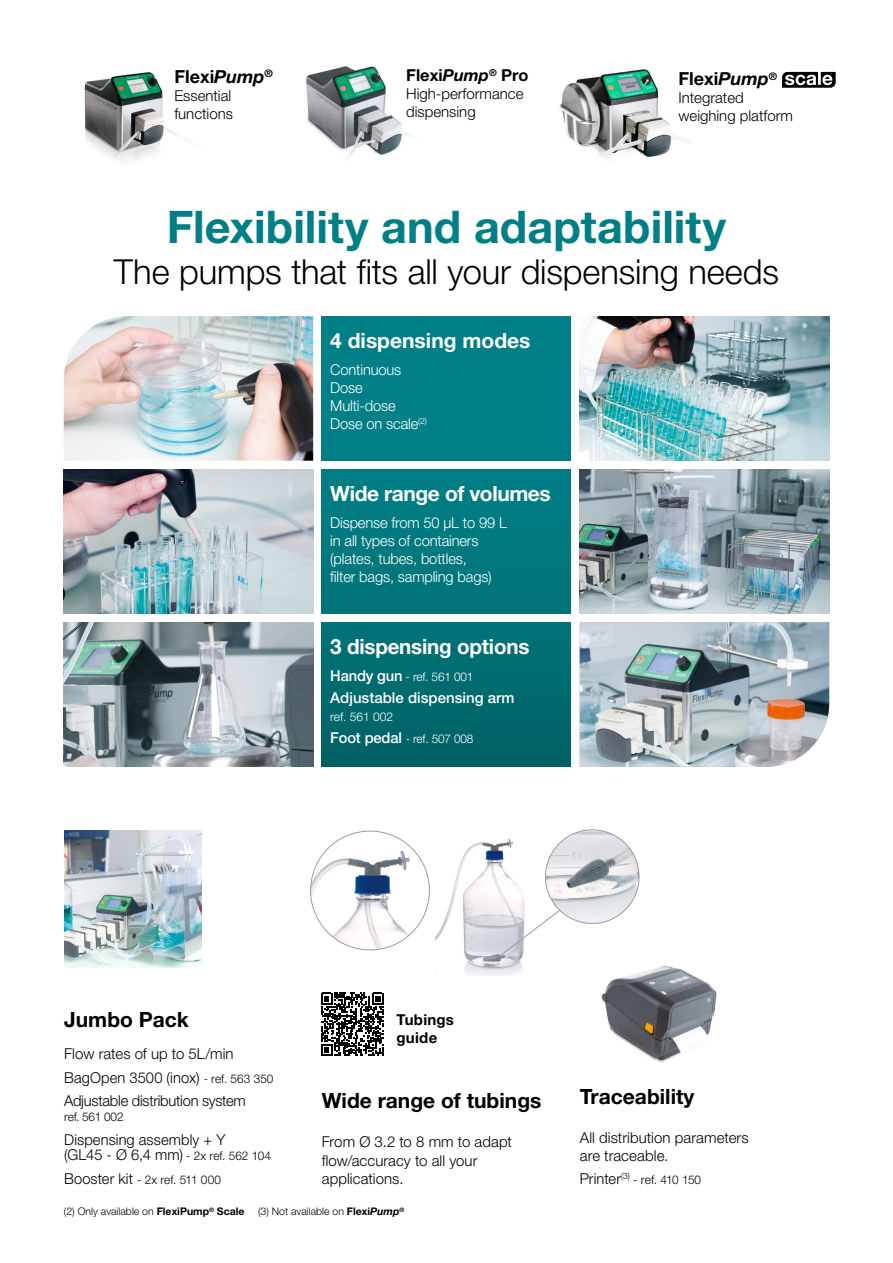
<style>
.page{position:relative;width:893px;height:1263px;background:#fff}
.page>*{position:absolute;margin:0;border:0;box-sizing:border-box;transform-origin:0 0}
.t1{font:700 45px "Helvetica Neue LT Std";color:#007f87}
.t2{font:300 34.5px "Helvetica Neue LT Std";letter-spacing:-.005em;color:#000}
.t3{font:700 21px "Helvetica Neue LT Std";letter-spacing:-.01em;color:#fff}
.t4{font:700 21px "Helvetica Neue LT Std";color:#000}
.t5{font:700 18px "Helvetica Neue LT Std";color:#000}
.t6{font:700 16.5px "Helvetica Neue LT Std";color:#000}
.t7{font:300 15px/18px "Helvetica Neue LT Std";color:#000}
.t8{font:300 15px/18px "Helvetica Neue LT Std";letter-spacing:-.01em;color:#fff}
.t9{font:500 15px "Helvetica Neue LT Std";color:#fff}
.t10{font:700 15px/18px "Helvetica Neue LT Std";letter-spacing:.015em;color:#000}
.t11{font:300 12px/22.2px "Helvetica Neue LT Std";letter-spacing:-.01em;color:#fff}
.t12{font:300 12px "Helvetica Neue LT Std";letter-spacing:-.01em;color:#000}
.t13{font:300 12px "Helvetica Neue LT Std";letter-spacing:.01em;color:#000}
.t14{font:300 10.5px "Helvetica Neue LT Std";color:#000}
.s1{font-style:italic}
.s2{font-weight:500;font-size:15px}
.s3{font-size:12px}
.s4{font-size:15px}
.s5{font-weight:700}
.s6{font-weight:700;font-style:italic}
</style>
<div class="page">
<img style="left:64px;top:622px;width:249px;height:145px">
<img style="left:580px;top:622px;width:249px;height:145px">
<div style="left:322px;top:622px;width:249px;height:145px;background:#006b6f"></div>
<img style="left:601px;top:966px;width:116px;height:96px">
<img style="left:580px;top:469px;width:249px;height:145px">
<img style="left:64px;top:469px;width:249px;height:145px">
<img style="left:64px;top:831px;width:137px;height:137px">
<img style="left:64px;top:316px;width:249px;height:145px">
<img style="left:580px;top:316px;width:249px;height:145px">
<img style="left:84px;top:72px;width:94px;height:90px">
<img style="left:306px;top:66px;width:106px;height:91px">
<img style="left:559px;top:69px;width:132px;height:90px">
<svg style="left:782px;top:72px;width:54px;height:16px"></svg>
<div style="left:322px;top:316px;width:249px;height:145px;background:#007f87"></div>
<div style="left:322px;top:469px;width:249px;height:145px;background:#007a80"></div>
<img style="left:436px;top:839px;width:169px;height:136px">
<img style="left:311px;top:831px;width:118px;height:119px;border-radius:59px">
<svg style="left:497px;top:906px;width:67px;height:52px"></svg>
<svg style="left:321px;top:992px;width:63px;height:64px"></svg>
<img style="left:545px;top:830px;width:94px;height:93px;border-radius:47px">
<p class="t5" style="left:174px;top:65px;width:100px">Flexi<span class="s1">Pump</span><sup>®</sup></p>
<p class="t7" style="left:174px;top:86px;width:60px">Essential functions</p>
<p class="t6" style="left:406px;top:65px;width:124px">Flexi<span class="s1">Pump</span><sup>®</sup> Pro</p>
<p class="t7" style="left:406px;top:85px;width:119px">High-performance dispensing</p>
<p class="t5" style="left:678px;top:68px;width:100px">Flexi<span class="s1">Pump</span><sup>®</sup></p>
<p class="t7" style="left:678px;top:89px;width:116px">Integrated weighing platform</p>
<h1 class="t1" style="left:167px;top:199px;width:561px">Flexibility and adaptability</h1>
<h2 class="t2" style="left:114px;top:251px;width:666px">The pumps that fits all your dispensing needs</h2>
<h3 class="t3" style="left:330px;top:328px;width:202px">4 dispensing modes</h3>
<p class="t8" style="left:330px;top:360px;width:98px">Continuous<br>Dose<br>Multi-dose<br>Dose on scale<sup>(2)</sup></p>
<h3 class="t3" style="left:330px;top:481px;width:222px">Wide range of volumes</h3>
<p class="t8" style="left:330px;top:513px;width:178px">Dispense from 50 µL to 99 L in all types of containers (plates, tubes, bottles,<br>filter bags, sampling bags)</p>
<h3 class="t3" style="left:330px;top:634px;width:201px">3 dispensing options</h3>
<p class="t11" style="left:330px;top:665px;width:145px"><span class="s2">Handy gun</span> - ref. 561 001</p>
<p class="t9" style="left:330px;top:689px;width:186px">Adjustable dispensing arm</p>
<p class="t11" style="left:330px;top:705px;width:145px">ref. 561 002<br><span class="s2">Foot pedal</span> - ref. 507 008</p>
<h3 class="t4" style="left:64px;top:1007px;width:126px">Jumbo Pack</h3>
<p class="t7" style="left:64px;top:1042px;width:211px;line-height:23.5px">Flow rates of up to 5L/min<br>BagOpen 3500 (inox) <span class="s3">- ref. 563 350<br></span>Adjustable distribution system</p>
<p class="t12" style="left:64px;top:1110px;width:61px">ref. 561 002</p>
<p class="t7" style="left:64px;top:1132px;width:208px;line-height:15px">Dispensing assembly + Y<br>(GL45 - Ø 6,4 mm) <span class="s3">- 2x ref. 562 104</span></p>
<p class="t13" style="left:64px;top:1172px;width:158px"><span class="s4">Booster kit</span> - 2x ref. 511 000</p>
<p class="t10" style="left:397px;top:1011px;width:59px">Tubings guide</p>
<h3 class="t4" style="left:322px;top:1088px;width:221px">Wide range of tubings</h3>
<p class="t7" style="left:322px;top:1133px;width:192px">From Ø 3.2 to 8 mm to adapt flow/accuracy to all your applications.</p>
<p class="t14" style="left:64px;top:1205px;width:182px">(2) Only available on <span class="s5">FlexiPump</span><sup>®</sup> <span class="s5">Scale</span></p>
<p class="t14" style="left:258px;top:1205px;width:148px">(3) Not available on <span class="s5">Flexi</span><span class="s6">Pump</span><sup>®</sup></p>
<h3 class="t4" style="left:580px;top:1084px;width:116px">Traceability</h3>
<p class="t7" style="left:580px;top:1129px;width:170px">All distribution parameters are traceable.</p>
<p class="t12" style="left:580px;top:1172px;width:123px"><span class="s4">Printer</span><sup>(3)</sup> - ref. 410 150</p>
</div>
